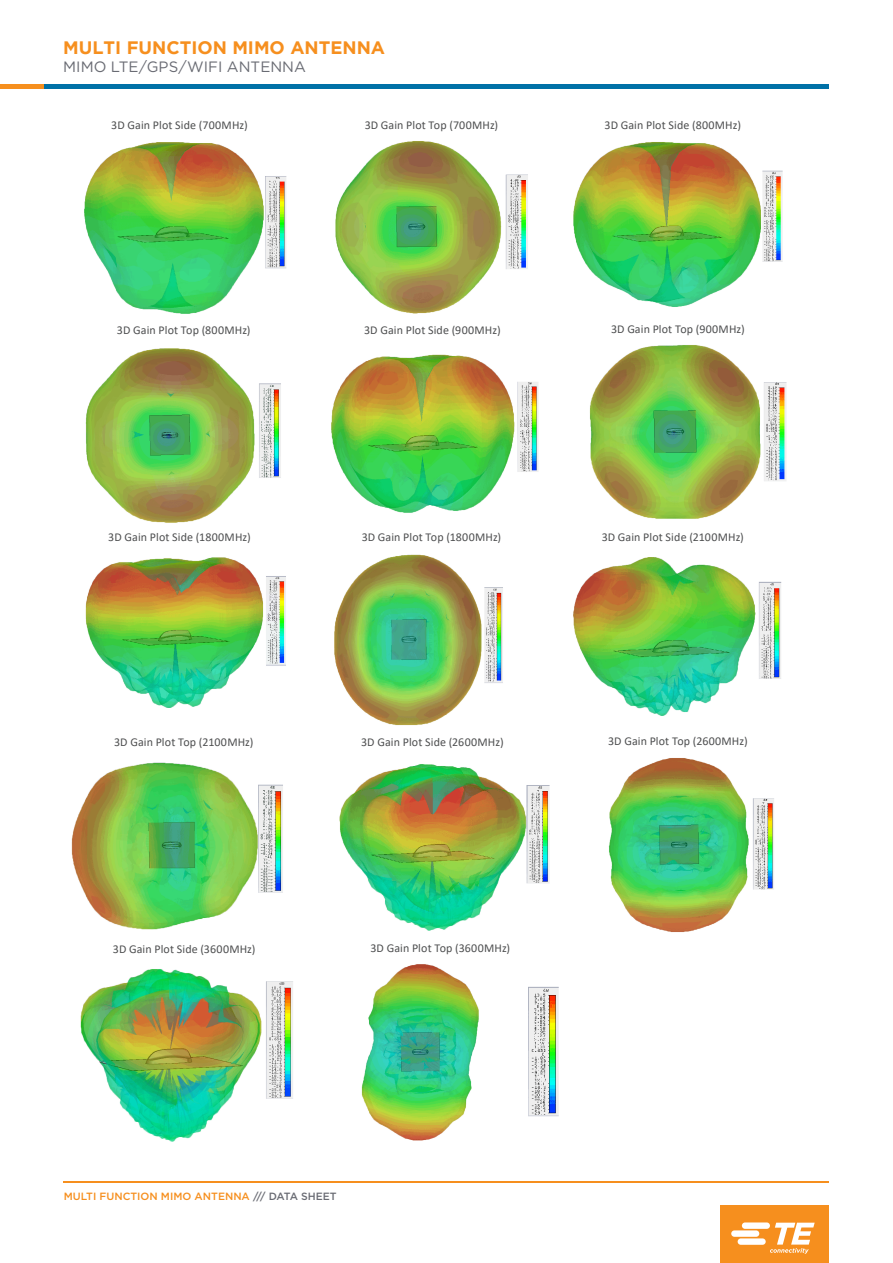
<style>
.page{position:relative;width:893px;height:1263px;background:#fff}
.page>*{position:absolute;margin:0;border:0;box-sizing:border-box;transform-origin:0 0}
.C_Header_Title{font:700 18px "Gotham";color:#f68f1e}
.C_Header_Subtitle{font:15px "Gotham";color:#696b73}
.Table_Content{font:12px "Calibri";letter-spacing:.01em;color:#4e4f50}
.PS_Footer_Info{font:500 10.5px "Gotham";color:#f68f1e}
.s1{color:#696b73}
</style>
<div class="page">
<hr style="left:63px;top:1182px;width:766px;height:1px;background:#f68f1e">
<div style="left:0;top:84px;width:45px;height:5px;background:#f68f1e"></div>
<div style="left:45px;top:84px;width:784px;height:5px;background:#0071a7"></div>
<div style="left:721px;top:1205px;width:108px;height:58px;background:#f68f1e"></div>
<svg style="left:731px;top:1222px;width:84px;height:32px"></svg>
<img style="left:84px;top:142px;width:203px;height:172px">
<img style="left:573px;top:142px;width:210px;height:165px">
<img style="left:331px;top:354px;width:207px;height:159px">
<img style="left:335px;top:141px;width:193px;height:173px">
<img style="left:589px;top:345px;width:198px;height:174px">
<img style="left:85px;top:348px;width:196px;height:175px">
<img style="left:85px;top:557px;width:201px;height:150px">
<img style="left:573px;top:557px;width:209px;height:159px">
<img style="left:340px;top:764px;width:210px;height:166px">
<img style="left:334px;top:554px;width:169px;height:172px">
<img style="left:609px;top:758px;width:165px;height:174px">
<img style="left:71px;top:762px;width:212px;height:168px">
<img style="left:80px;top:969px;width:213px;height:173px">
<img style="left:361px;top:964px;width:118px;height:177px">
<img style="left:528px;top:986px;width:31px;height:131px">
<p class="C_Header_Title" style="left:63px;top:37px;width:323px">MULTI FUNCTION MIMO ANTENNA</p>
<p class="C_Header_Subtitle" style="left:63px;top:57px;width:244px">MIMO LTE/GPS/WIFI ANTENNA</p>
<p class="Table_Content" style="left:111px;top:117px;width:138px">3D Gain Plot Side (700MHz)</p>
<p class="Table_Content" style="left:365px;top:117px;width:135px">3D Gain Plot Top (700MHz)</p>
<p class="Table_Content" style="left:604px;top:117px;width:138px">3D Gain Plot Side (800MHz)</p>
<p class="Table_Content" style="left:117px;top:322px;width:135px">3D Gain Plot Top (800MHz)</p>
<p class="Table_Content" style="left:364px;top:322px;width:138px">3D Gain Plot Side (900MHz)</p>
<p class="Table_Content" style="left:611px;top:321px;width:135px">3D Gain Plot Top (900MHz)</p>
<p class="Table_Content" style="left:108px;top:529px;width:144px">3D Gain Plot Side (1800MHz)</p>
<p class="Table_Content" style="left:362px;top:529px;width:141px">3D Gain Plot Top (1800MHz)</p>
<p class="Table_Content" style="left:602px;top:529px;width:144px">3D Gain Plot Side (2100MHz)</p>
<p class="Table_Content" style="left:114px;top:734px;width:141px">3D Gain Plot Top (2100MHz)</p>
<p class="Table_Content" style="left:361px;top:734px;width:144px">3D Gain Plot Side (2600MHz)</p>
<p class="Table_Content" style="left:608px;top:733px;width:141px">3D Gain Plot Top (2600MHz)</p>
<p class="Table_Content" style="left:113px;top:941px;width:144px">3D Gain Plot Side (3600MHz)</p>
<p class="Table_Content" style="left:370px;top:940px;width:141px">3D Gain Plot Top (3600MHz)</p>
<p class="PS_Footer_Info" style="left:64px;top:1190px;width:274px">MULTI FUNCTION MIMO ANTENNA <span class="s1">/// DATA SHEET</span></p>
</div>
